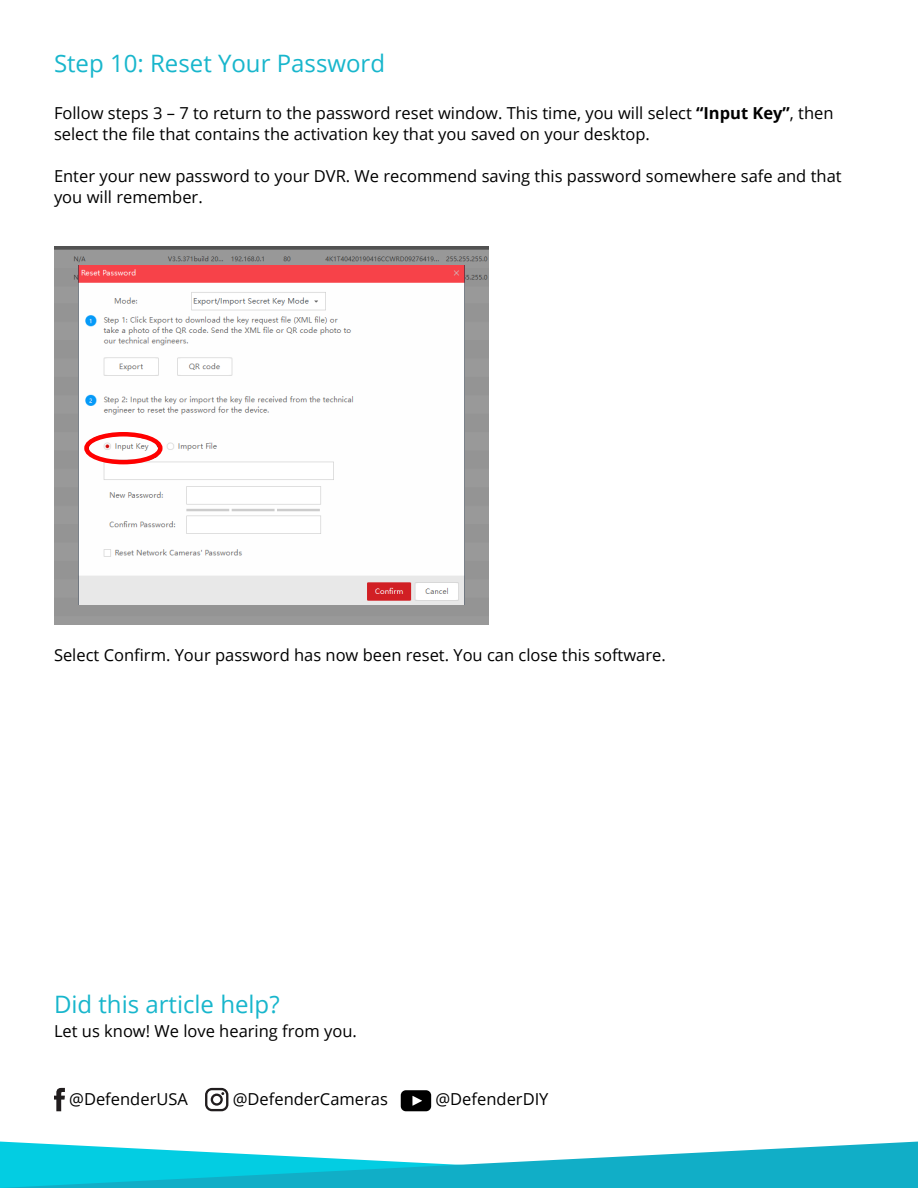
<style>
.page{position:relative;width:918px;height:1188px;background:#fff}
.page>*{position:absolute;margin:0;border:0;box-sizing:border-box;transform-origin:0 0}
.Sub_Header{font:24px "Open Sans";color:#18b6cc}
.BODY{font:16.5px/21px "Open Sans";color:#000}
.Sub_Header-2{font:16.5px "Open Sans";color:#000}
.s1{font-weight:700}
</style>
<div class="page">
<svg style="left:54px;top:1088px;width:11px;height:23px"></svg>
<svg style="left:205px;top:1088px;width:23px;height:23px"></svg>
<svg style="left:401px;top:1090px;width:30px;height:21px"></svg>
<img style="left:54px;top:246px;width:435px;height:378px">
<svg style="left:0;top:1142px;width:918px;height:46px"></svg>
<img style="left:78px;top:266px;width:387px;height:339px">
<div style="left:84px;top:432px;width:79px;height:32px;border:4px solid #f00;border-radius:50%"></div>
<p class="Sub_Header" style="left:54px;top:47px;width:333px">Step 10: Reset Your Password</p>
<p class="BODY" style="left:54px;top:102px;width:781px">Follow steps 3 – 7 to return to the password reset window. This time, you will select <span class="s1">“Input Key”</span>, then select the file that contains the activation key that you saved on your desktop.</p>
<p class="BODY" style="left:54px;top:165px;width:789px">Enter your new password to your DVR. We recommend saving this password somewhere safe and that you will remember.</p>
<p class="BODY" style="left:54px;top:644px;width:613px">Select Confirm. Your password has now been reset. You can close this software.</p>
<p class="Sub_Header" style="left:54px;top:988px;width:227px">Did this article help?</p>
<p class="Sub_Header-2" style="left:54px;top:1020px;width:304px">Let us know! We love hearing from you.</p>
<p class="Sub_Header-2" style="left:69px;top:1088px;width:120px">@DefenderUSA</p>
<p class="Sub_Header-2" style="left:233px;top:1088px;width:157px">@DefenderCameras</p>
<p class="Sub_Header-2" style="left:435px;top:1088px;width:115px">@DefenderDIY</p>
</div>
